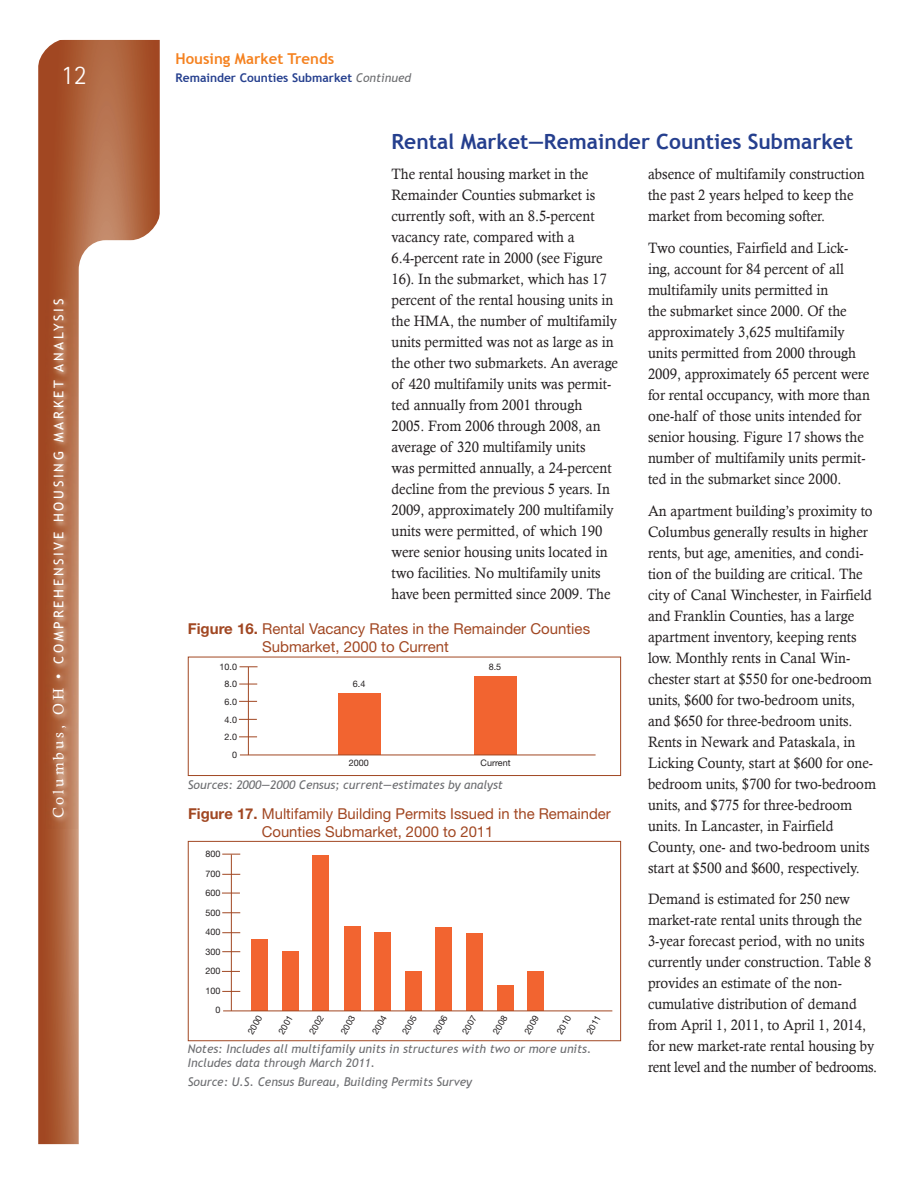
<style>
.page{position:relative;width:918px;height:1188px;background:#fff}
.page>*{position:absolute;margin:0;border:0;box-sizing:border-box;transform-origin:0 0}
.t1{font:300 27px "Rotis Sans Serif";color:#fff}
.level2{font:700 21px "Trebuchet MS";color:#253f8e}
.t2{font:15px/21px "Calisto";color:#231f20;scale:.95 1}
.t3{font:15px/18px "Helvetica Neue";color:#a14722}
.level2-2{font:700 15px "Trebuchet MS";color:#f58220}
.t4{font:13.5px "Trebuchet MS";letter-spacing:.2em;color:#fff}
.t5{font:italic 12px/13.5px "Trebuchet MS";color:#6c6d70}
.level2-3{font:700 12px "Trebuchet MS";color:#253f8e}
.t6{font:9px "Helvetica Neue";color:#231f20}
.s1{font-family:"Calisto";font-size:15px}
.s2{font-weight:400;font-style:italic;color:#6c6d70}
.s3{font-weight:700}
</style>
<div class="page">
<svg style="left:38px;top:40px;width:122px;height:1104px;background:#af633f"></svg>
<svg style="left:79px;top:240px;width:81px;height:904px"></svg>
<svg style="left:38px;top:39px;width:30px;height:30px"></svg>
<svg style="left:130px;top:210px;width:30px;height:36px"></svg>
<img style="left:46px;top:290px;width:31px;height:539px">
<div style="left:188px;top:841px;width:433px;height:200px;border:1px solid #a14722"></div>
<hr style="left:231px;top:855px;width:1px;height:156px;background:#a14722">
<div style="left:405px;top:971px;width:16px;height:40px;background:#f26430"></div>
<div style="left:435px;top:927px;width:17px;height:84px;background:#f26430"></div>
<div style="left:466px;top:934px;width:17px;height:77px;background:#f26430"></div>
<div style="left:497px;top:986px;width:17px;height:25px;background:#f26430"></div>
<div style="left:527px;top:971px;width:17px;height:40px;background:#f26430"></div>
<div style="left:282px;top:951px;width:17px;height:60px;background:#f26430"></div>
<div style="left:344px;top:927px;width:17px;height:84px;background:#f26430"></div>
<div style="left:374px;top:932px;width:17px;height:79px;background:#f26430"></div>
<div style="left:313px;top:855px;width:16px;height:156px;background:#f26430"></div>
<div style="left:251px;top:939px;width:17px;height:72px;background:#f26430"></div>
<hr style="left:223px;top:1011px;width:389px;height:1px;background:#a14722">
<svg style="left:222px;top:991px;width:18px;height:1px"></svg>
<svg style="left:222px;top:912px;width:18px;height:1px"></svg>
<svg style="left:222px;top:932px;width:18px;height:1px"></svg>
<svg style="left:222px;top:951px;width:18px;height:1px"></svg>
<svg style="left:222px;top:854px;width:18px;height:1px"></svg>
<svg style="left:222px;top:874px;width:18px;height:1px"></svg>
<svg style="left:222px;top:893px;width:18px;height:1px"></svg>
<svg style="left:222px;top:971px;width:18px;height:1px"></svg>
<div style="left:188px;top:657px;width:433px;height:119px;border:1px solid #a14722"></div>
<div style="left:338px;top:694px;width:43px;height:61px;background:#f26430"></div>
<div style="left:474px;top:676px;width:43px;height:79px;background:#f26430"></div>
<hr style="left:240px;top:755px;width:356px;height:1px;background:#a14722">
<hr style="left:248px;top:667px;width:1px;height:88px;background:#a14722">
<svg style="left:239px;top:701px;width:18px;height:1px"></svg>
<svg style="left:240px;top:666px;width:18px;height:1px"></svg>
<svg style="left:239px;top:736px;width:18px;height:1px"></svg>
<svg style="left:239px;top:684px;width:18px;height:1px"></svg>
<svg style="left:239px;top:719px;width:18px;height:1px"></svg>
<h1 class="t1" style="left:61px;top:60px;width:27px">12</h1>
<p class="t4" style="left:51px;top:818px;width:521px;rotate:-90deg"><span class="s1">Columbus, OH •</span> COMPREHENSIVE HOUSING MARKET ANALYSIS</p>
<p class="level2-2" style="left:176px;top:49px;width:160px">Housing Market Trends</p>
<p class="level2-3" style="left:176px;top:70px;width:237px">Remainder Counties Submarket <span class="s2">Continued</span></p>
<p class="level2" style="left:392px;top:128px;width:463px">Rental Market—Remainder Counties Submarket</p>
<p class="t2" style="left:648px;top:163px;width:230px">absence of multifamily construction the past 2 years helped to keep the market from becoming softer.</p>
<p class="t2" style="left:648px;top:237px;width:235px">Two counties, Fairfield and Lick&shy;ing, account for 84 percent of all multifamily units permitted in<br>the submarket since 2000. Of the approximately 3,625 multifamily units permitted from 2000 through 2009, approximately 65 percent were for rental occupancy, with more than one-half of those units intended for senior housing. Figure 17 shows the number of multifamily units permit&shy;ted in the submarket since 2000.</p>
<p class="t2" style="left:648px;top:500px;width:242px">An apartment building’s proximity to Columbus generally results in higher rents, but age, amenities, and condi&shy;tion of the building are critical. The city of Canal Winchester, in Fairfield and Franklin Counties, has a large apartment inventory, keeping rents low. Monthly rents in Canal Win&shy;chester start at $550 for one-bedroom units, $600 for two-bedroom units, and $650 for three-bedroom units.<br>Rents in Newark and Pataskala, in Licking County, start at $600 for one&shy;bedroom units, $700 for two-bedroom units, and $775 for three-bedroom units. In Lancaster, in Fairfield County, one- and two-bedroom units start at $500 and $600, respectively.</p>
<p class="t2" style="left:648px;top:889px;width:243px">Demand is estimated for 250 new market-rate rental units through the 3-year forecast period, with no units currently under construction. Table 8 provides an estimate of the non&shy;cumulative distribution of demand from April 1, 2011, to April 1, 2014, for new market-rate rental housing by rent level and the number of bedrooms.</p>
<p class="t2" style="left:392px;top:163px;width:240px">The rental housing market in the Remainder Counties submarket is currently soft, with an 8.5-percent vacancy rate, compared with a 6.4-percent rate in 2000 (see Figure 16). In the submarket, which has 17 percent of the rental housing units in the HMA, the number of multifamily units permitted was not as large as in the other two submarkets. An average of 420 multifamily units was permit&shy;ted annually from 2001 through 2005. From 2006 through 2008, an average of 320 multifamily units<br>was permitted annually, a 24-percent decline from the previous 5 years. In 2009, approximately 200 multifamily units were permitted, of which 190 were senior housing units located in two facilities. No multifamily units have been permitted since 2009. The</p>
<p class="t3" style="left:262px;top:620px;width:330px;text-indent:-74px"><span class="s3">Figure 16.</span> Rental Vacancy Rates in the Remainder Counties<br>Submarket, 2000 to Current</p>
<p class="t6" style="left:220px;top:661px;width:19px">10.0</p>
<p class="t6" style="left:489px;top:662px;width:14px">8.5</p>
<p class="t6" style="left:225px;top:679px;width:14px">8.0</p>
<p class="t6" style="left:225px;top:696px;width:14px">6.0</p>
<p class="t6" style="left:225px;top:714px;width:14px">4.0</p>
<p class="t6" style="left:225px;top:732px;width:14px">2.0</p>
<p class="t6" style="left:232px;top:749px;width:7px">0</p>
<p class="t6" style="left:353px;top:679px;width:14px">6.4</p>
<p class="t6" style="left:349px;top:757px;width:22px">2000</p>
<p class="t6" style="left:481px;top:757px;width:32px">Current</p>
<p class="t5" style="left:188px;top:778px;width:317px">Sources: 2000—2000 Census; current—estimates by analyst</p>
<p class="t3" style="left:262px;top:804px;width:351px;text-indent:-74px"><span class="s3">Figure 17.</span> Multifamily Building Permits Issued in the Remainder<br>Counties Submarket, 2000 to 2011</p>
<p class="t6" style="left:206px;top:849px;width:17px">800</p>
<p class="t6" style="left:206px;top:868px;width:17px">700</p>
<p class="t6" style="left:206px;top:888px;width:17px">600</p>
<p class="t6" style="left:206px;top:907px;width:17px">500</p>
<p class="t6" style="left:206px;top:927px;width:17px">400</p>
<p class="t6" style="left:206px;top:946px;width:17px">300</p>
<p class="t6" style="left:206px;top:966px;width:17px">200</p>
<p class="t6" style="left:206px;top:985px;width:17px">100</p>
<p class="t6" style="left:216px;top:1005px;width:7px">0</p>
<p class="t6" style="left:245px;top:1031px;width:22px;rotate:-60deg">2000</p>
<p class="t6" style="left:276px;top:1031px;width:22px;rotate:-60deg">2001</p>
<p class="t6" style="left:307px;top:1031px;width:22px;rotate:-60deg">2002</p>
<p class="t6" style="left:338px;top:1031px;width:22px;rotate:-60deg">2003</p>
<p class="t6" style="left:370px;top:1031px;width:22px;rotate:-60deg">2004</p>
<p class="t6" style="left:400px;top:1031px;width:22px;rotate:-60deg">2005</p>
<p class="t6" style="left:431px;top:1031px;width:22px;rotate:-60deg">2006</p>
<p class="t6" style="left:460px;top:1031px;width:22px;rotate:-60deg">2007</p>
<p class="t6" style="left:490px;top:1031px;width:22px;rotate:-60deg">2008</p>
<p class="t6" style="left:522px;top:1031px;width:22px;rotate:-60deg">2009</p>
<p class="t6" style="left:554px;top:1031px;width:22px;rotate:-60deg">2010</p>
<p class="t6" style="left:584px;top:1031px;width:22px;rotate:-60deg">2011</p>
<p class="t5" style="left:188px;top:1042px;width:405px">Notes: Includes all multifamily units in structures with two or more units.<br>Includes data through March 2011.</p>
<p class="t5" style="left:188px;top:1075px;width:286px">Source: U.S. Census Bureau, Building Permits Survey</p>
</div>
